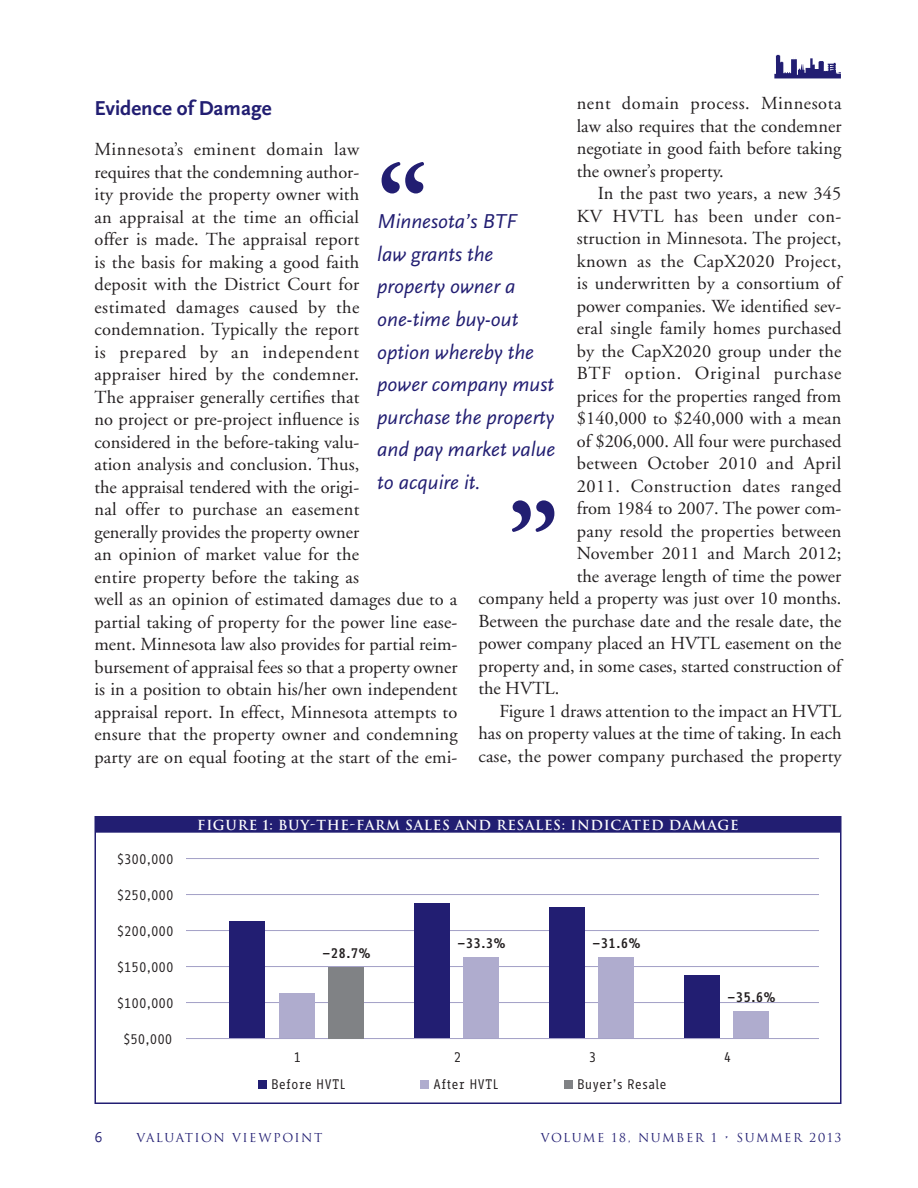
<style>
.page{position:relative;width:918px;height:1188px;background:#fff}
.page>*{position:absolute;margin:0;border:0;box-sizing:border-box;transform-origin:0 0}
.t1{font:108px "Adobe Garamond Bold Os F";color:#221e72}
.tx_-_PULLQUOTE{font:italic 21px/32.7px "Scala Sans";color:#221e72}
.hd_-_sub{font:700 21px "Scala Sans";color:#221e72}
.tx_-_no_indent{font:18.3px/22.5px "Adobe Garamond";letter-spacing:.005em;color:#231f20}
.tx{font:18.3px/22.5px "Adobe Garamond";letter-spacing:.005em;color:#231f20;text-align:justify}
.tx-2{font:18.3px "Adobe Garamond";letter-spacing:.025em;color:#231f20}
.tx-3{font:18.3px "Adobe Garamond";letter-spacing:.03em;color:#231f20}
.tx-4{font:18.3px "Adobe Garamond";letter-spacing:.04em;color:#231f20}
.t2{font:15px "Scala Sans";color:#221e72}
.tx_-_chart2__no{font:13.5px "Info Office";color:#231f20}
.hd_-_chart1_aligned{font:700 13.5px "Trajan";letter-spacing:.05em;color:#fff}
.tx_-_chart2__no-2{font:700 13.5px "Info Office";color:#231f20}
.t3{font:12px "Trajan";letter-spacing:.125em;color:#221e72}
</style>
<div class="page">
<svg style="left:774px;top:55px;width:67px;height:23px"></svg>
<div style="left:96px;top:816px;width:744px;height:17px;background:#221e72"></div>
<hr style="left:186px;top:858px;width:633px;height:1px;background:#a29fc6">
<hr style="left:186px;top:894px;width:633px;height:1px;background:#a29fc6">
<hr style="left:186px;top:930px;width:633px;height:1px;background:#a29fc6">
<hr style="left:186px;top:966px;width:633px;height:1px;background:#a29fc6">
<hr style="left:186px;top:1002px;width:633px;height:1px;background:#a29fc6">
<hr style="left:186px;top:1038px;width:633px;height:1px;background:#a29fc6">
<div style="left:258px;top:1080px;width:9px;height:9px;background:#221e72"></div>
<div style="left:420px;top:1080px;width:9px;height:9px;background:#afacce"></div>
<div style="left:564px;top:1080px;width:9px;height:9px;background:#808285"></div>
<div style="left:94px;top:816px;width:748px;height:288px;border:2px solid #221e72"></div>
<div style="left:230px;top:921px;width:36px;height:117px;background:#221e72"></div>
<div style="left:279px;top:993px;width:36px;height:45px;background:#afacce"></div>
<div style="left:414px;top:903px;width:36px;height:135px;background:#221e72"></div>
<div style="left:464px;top:957px;width:36px;height:81px;background:#afacce"></div>
<div style="left:549px;top:908px;width:36px;height:130px;background:#221e72"></div>
<div style="left:598px;top:957px;width:36px;height:81px;background:#afacce"></div>
<div style="left:684px;top:975px;width:36px;height:63px;background:#221e72"></div>
<div style="left:734px;top:1011px;width:36px;height:27px;background:#afacce"></div>
<div style="left:328px;top:967px;width:36px;height:71px;background:#808285"></div>
<p class="tx_-_no_indent" style="left:577px;top:93px;width:266px;text-align:justify">nent domain process. Minnesota law also requires that the condemner negotiate in good faith before taking the owner’s property.</p>
<p class="tx" style="left:598px;top:183px;width:245px">In the past two years, a new 345</p>
<p class="tx-3" style="left:577px;top:206px;width:266px">KV HVTL has been under con-</p>
<p class="tx" style="left:577px;top:228px;width:266px">struction in Minnesota. The project,</p>
<p class="tx-2" style="left:577px;top:251px;width:266px">known as the CapX2020 Project,</p>
<p class="tx" style="left:577px;top:273px;width:266px">is underwritten by a consortium of</p>
<p class="tx" style="left:577px;top:295px;width:266px">power companies. We identified sev-</p>
<p class="tx" style="left:577px;top:318px;width:266px">eral single family homes purchased</p>
<p class="tx" style="left:577px;top:340px;width:266px">by the CapX2020 group under the</p>
<p class="tx-4" style="left:577px;top:364px;width:266px">BTF option. Original purchase</p>
<p class="tx" style="left:577px;top:385px;width:266px">prices for the properties ranged from</p>
<p class="tx" style="left:577px;top:408px;width:266px">$140,000 to $240,000 with a mean</p>
<p class="tx" style="left:577px;top:430px;width:266px">of $206,000. All four were purchased</p>
<p class="tx-2" style="left:577px;top:454px;width:266px">between October 2010 and April</p>
<p class="tx-3" style="left:577px;top:476px;width:266px">2011. Construction dates ranged</p>
<p class="tx" style="left:577px;top:498px;width:266px">from 1984 to 2007. The power com-</p>
<p class="tx" style="left:577px;top:520px;width:266px">pany resold the properties between</p>
<p class="tx" style="left:577px;top:543px;width:266px">November 2011 and March 2012;</p>
<p class="tx" style="left:577px;top:565px;width:266px">the average length of time the power</p>
<p class="tx" style="left:478px;top:588px;width:365px">company held a property was just over 10 months.</p>
<p class="tx" style="left:478px;top:610px;width:365px">Between the purchase date and the resale date, the</p>
<p class="tx" style="left:478px;top:633px;width:364px">power company placed an HVTL easement on the</p>
<p class="tx" style="left:478px;top:655px;width:364px">property and, in some cases, started construction of</p>
<p class="tx" style="left:478px;top:678px;width:82px">the HVTL.</p>
<p class="tx" style="left:478px;top:700px;width:365px;text-indent:21px">Figure 1 draws attention to the impact an HVTL has on property values at the time of taking. In each case, the power company purchased the property</p>
<p class="hd_-_sub" style="left:94px;top:97px;width:179px">Evidence of Damage</p>
<p class="tx_-_no_indent" style="left:94px;top:139px;width:365px">Minnesota’s eminent domain law<br>requires that the condemning author-<br>ity provide the property owner with<br>an appraisal at the time an official<br>offer is made. The appraisal report<br>is the basis for making a good faith<br>deposit with the District Court for<br>estimated damages caused by the condemnation. Typically the report<br>is prepared by an independent<br>appraiser hired by the condemner.<br>The appraiser generally certifies that<br>no project or pre-project influence is<br>considered in the before-taking valu-<br>ation analysis and conclusion. Thus,<br>the appraisal tendered with the origi-<br>nal offer to purchase an easement<br>generally provides the property owner<br>an opinion of market value for the<br>entire property before the taking as<br>well as an opinion of estimated damages due to a partial taking of property for the power line ease&shy;ment. Minnesota law also provides for partial reim&shy;bursement of appraisal fees so that a property owner is in a position to obtain his/her own independent appraisal report. In effect, Minnesota attempts to ensure that the property owner and condemning party are on equal footing at the start of the emi-</p>
<p class="t1" style="left:377px;top:145px;width:52px">“</p>
<p class="tx_-_PULLQUOTE" style="left:377px;top:205px;width:180px">Minnesota’s BTF<br>law grants the property owner a one-time buy-out option whereby the power company must purchase the property and pay market value to acquire it.</p>
<p class="t1" style="left:508px;top:483px;width:52px">”</p>
<p class="tx_-_chart2__no" style="left:117px;top:852px;width:58px">$300,000</p>
<p class="tx_-_chart2__no" style="left:117px;top:888px;width:58px">$250,000</p>
<p class="tx_-_chart2__no" style="left:117px;top:924px;width:58px">$200,000</p>
<p class="tx_-_chart2__no" style="left:117px;top:960px;width:58px">$150,000</p>
<p class="tx_-_chart2__no" style="left:117px;top:996px;width:58px">$100,000</p>
<p class="tx_-_chart2__no" style="left:123px;top:1032px;width:51px">$50,000</p>
<p class="hd_-_chart1_aligned" style="left:197px;top:816px;width:543px">FIGURE 1: BUY-THE-FARM SALES AND RESALES: INDICATED DAMAGE</p>
<p class="tx_-_chart2__no-2" style="left:322px;top:945px;width:51px">–28.7%</p>
<p class="tx_-_chart2__no-2" style="left:457px;top:936px;width:51px">–33.3%</p>
<p class="tx_-_chart2__no-2" style="left:592px;top:936px;width:51px">–31.6%</p>
<p class="tx_-_chart2__no-2" style="left:727px;top:990px;width:51px">–35.6%</p>
<p class="tx_-_chart2__no" style="left:294px;top:1050px;width:9px">1</p>
<p class="tx_-_chart2__no" style="left:454px;top:1050px;width:9px">2</p>
<p class="tx_-_chart2__no" style="left:589px;top:1050px;width:9px">3</p>
<p class="tx_-_chart2__no" style="left:724px;top:1050px;width:9px">4</p>
<p class="tx_-_chart2__no" style="left:271px;top:1077px;width:76px">Before HVTL</p>
<p class="tx_-_chart2__no" style="left:433px;top:1077px;width:67px">After HVTL</p>
<p class="tx_-_chart2__no" style="left:577px;top:1077px;width:91px">Buyer’s Resale</p>
<p class="t2" style="left:94px;top:1128px;width:10px">6</p>
<p class="t3" style="left:136px;top:1130px;width:187px">VALUATION VIEWPOINT</p>
<p class="t3" style="left:541px;top:1130px;width:302px">VOLUME 18, NUMBER 1 • SUMMER 2013</p>
</div>
